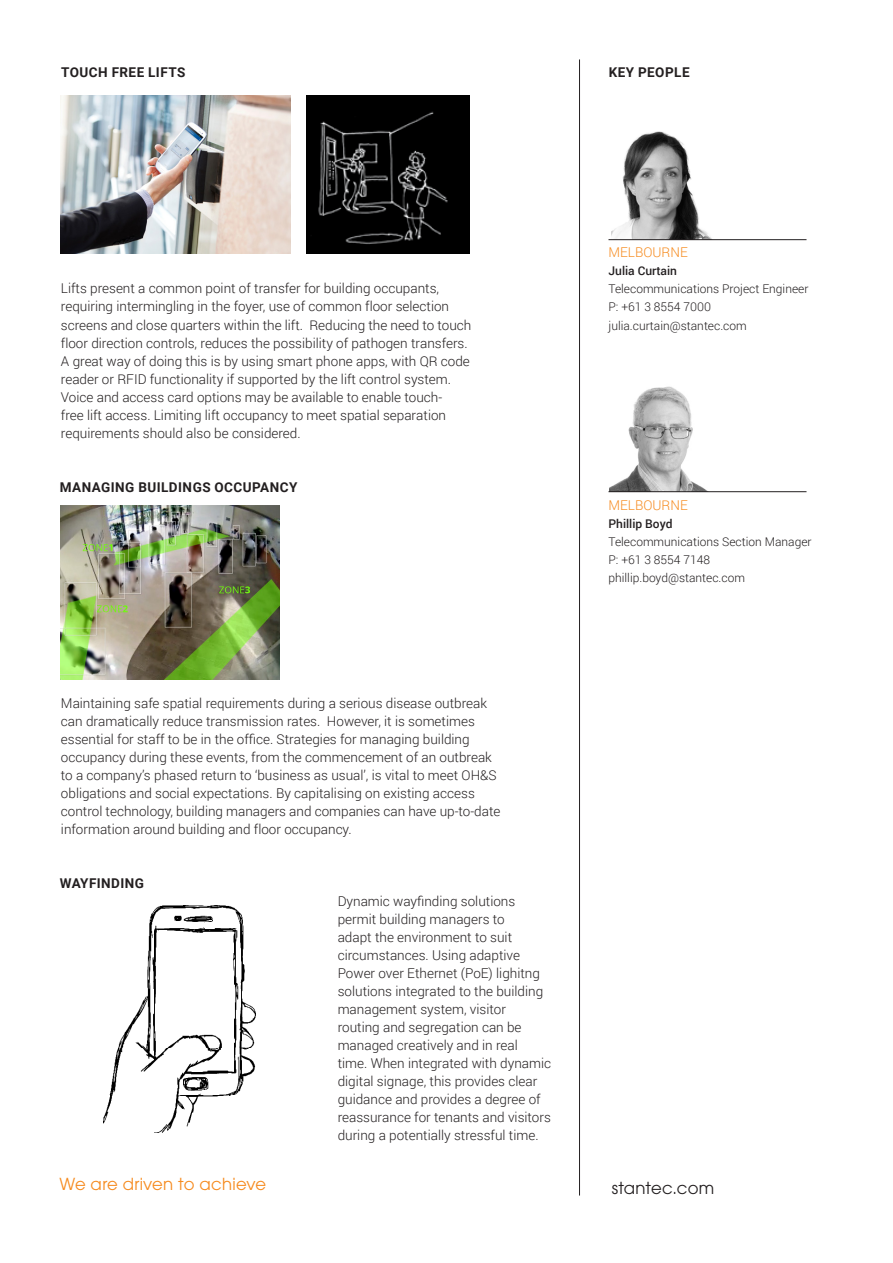
<style>
.page{position:relative;width:893px;height:1263px;background:#fff}
.page>*{position:absolute;margin:0;border:0;box-sizing:border-box;transform-origin:0 0}
.Contact_Heading_-_AG{font:16.5px "ITC Avant Garde Pro";letter-spacing:.015em;color:#f68b1f}
.Contact_Heading_-_AG-2{font:16.5px "ITC Avant Garde Pro";letter-spacing:.01em;color:#231f20}
.Body_Copy_-_Roboto_L{font:300 13.5px/18px "Roboto";color:#231f20}
.Subhead_1_-_Roboto_B{font:700 13.5px "Roboto";letter-spacing:.035em;color:#231f20}
.Bullet_1_with_space{font:300 13.5px "Roboto";color:#f68b1f}
.Contact_Details_-_Ro{font:300 12px "Roboto";color:#231f20}
.Contact_Name_-Roboto{font:500 12px "Roboto";color:#231f20}
</style>
<div class="page">
<hr style="left:579px;top:59px;width:1px;height:1136px;background:#231f20">
<img style="left:609px;top:386px;width:99px;height:105px">
<hr style="left:608px;top:491px;width:198px;height:1px;background:#231f20">
<img style="left:612px;top:131px;width:100px;height:108px">
<hr style="left:608px;top:239px;width:198px;height:1px;background:#231f20">
<img style="left:307px;top:95px;width:162px;height:158px">
<img style="left:104px;top:905px;width:151px;height:227px">
<img style="left:61px;top:95px;width:229px;height:158px">
<img style="left:61px;top:505px;width:218px;height:174px">
<p class="Subhead_1_-_Roboto_B" style="left:61px;top:63px;width:126px">TOUCH FREE LIFTS</p>
<p class="Subhead_1_-_Roboto_B" style="left:609px;top:63px;width:82px">KEY PEOPLE</p>
<p class="Body_Copy_-_Roboto_L" style="left:61px;top:279px;width:412px">Lifts present a common point of transfer for building occupants, requiring intermingling in the foyer, use of common floor selection screens and close quarters within the lift. Reducing the need to touch floor direction controls, reduces the possibility of pathogen transfers.<br>A great way of doing this is by using smart phone apps, with QR code reader or RFID functionality if supported by the lift control system.<br>Voice and access card options may be available to enable touch-<br>free lift access. Limiting lift occupancy to meet spatial separation requirements should also be considered.</p>
<p class="Subhead_1_-_Roboto_B" style="left:60px;top:477px;width:239px">MANAGING BUILDINGS OCCUPANCY</p>
<p class="Body_Copy_-_Roboto_L" style="left:61px;top:693px;width:441px">Maintaining safe spatial requirements during a serious disease outbreak can dramatically reduce transmission rates. However, it is sometimes essential for staff to be in the office. Strategies for managing building occupancy during these events, from the commencement of an outbreak to a company’s phased return to ‘business as usual’, is vital to meet OH&amp;S obligations and social expectations. By capitalising on existing access control technology, building managers and companies can have up-to-date information around building and floor occupancy.</p>
<p class="Subhead_1_-_Roboto_B" style="left:60px;top:873px;width:86px">WAYFINDING</p>
<p class="Body_Copy_-_Roboto_L" style="left:338px;top:891px;width:215px">Dynamic wayfinding solutions permit building managers to<br>adapt the environment to suit circumstances. Using adaptive Power over Ethernet (PoE) lighitng solutions integrated to the building management system, visitor routing and segregation can be managed creatively and in real<br>time. When integrated with dynamic digital signage, this provides clear guidance and provides a degree of reassurance for tenants and visitors during a potentially stressful time.</p>
<p class="Bullet_1_with_space" style="left:608px;top:243px;width:81px">MELBOURNE</p>
<p class="Contact_Name_-Roboto" style="left:608px;top:263px;width:70px">Julia Curtain</p>
<p class="Contact_Details_-_Ro" style="left:608px;top:281px;width:201px">Telecommunications Project Engineer</p>
<p class="Contact_Details_-_Ro" style="left:608px;top:299px;width:104px">P: +61 3 8554 7000</p>
<p class="Contact_Details_-_Ro" style="left:608px;top:317px;width:140px">julia.curtain@stantec.com</p>
<p class="Bullet_1_with_space" style="left:608px;top:495px;width:81px">MELBOURNE</p>
<p class="Contact_Name_-Roboto" style="left:608px;top:515px;width:65px">Phillip Boyd</p>
<p class="Contact_Details_-_Ro" style="left:608px;top:533px;width:205px">Telecommunications Section Manager</p>
<p class="Contact_Details_-_Ro" style="left:608px;top:551px;width:103px">P: +61 3 8554 7148</p>
<p class="Contact_Details_-_Ro" style="left:608px;top:569px;width:138px">phillip.boyd@stantec.com</p>
<p class="Contact_Heading_-_AG" style="left:59px;top:1173px;width:208px">We are driven to achieve</p>
<p class="Contact_Heading_-_AG-2" style="left:612px;top:1177px;width:104px">stantec.com</p>
</div>
